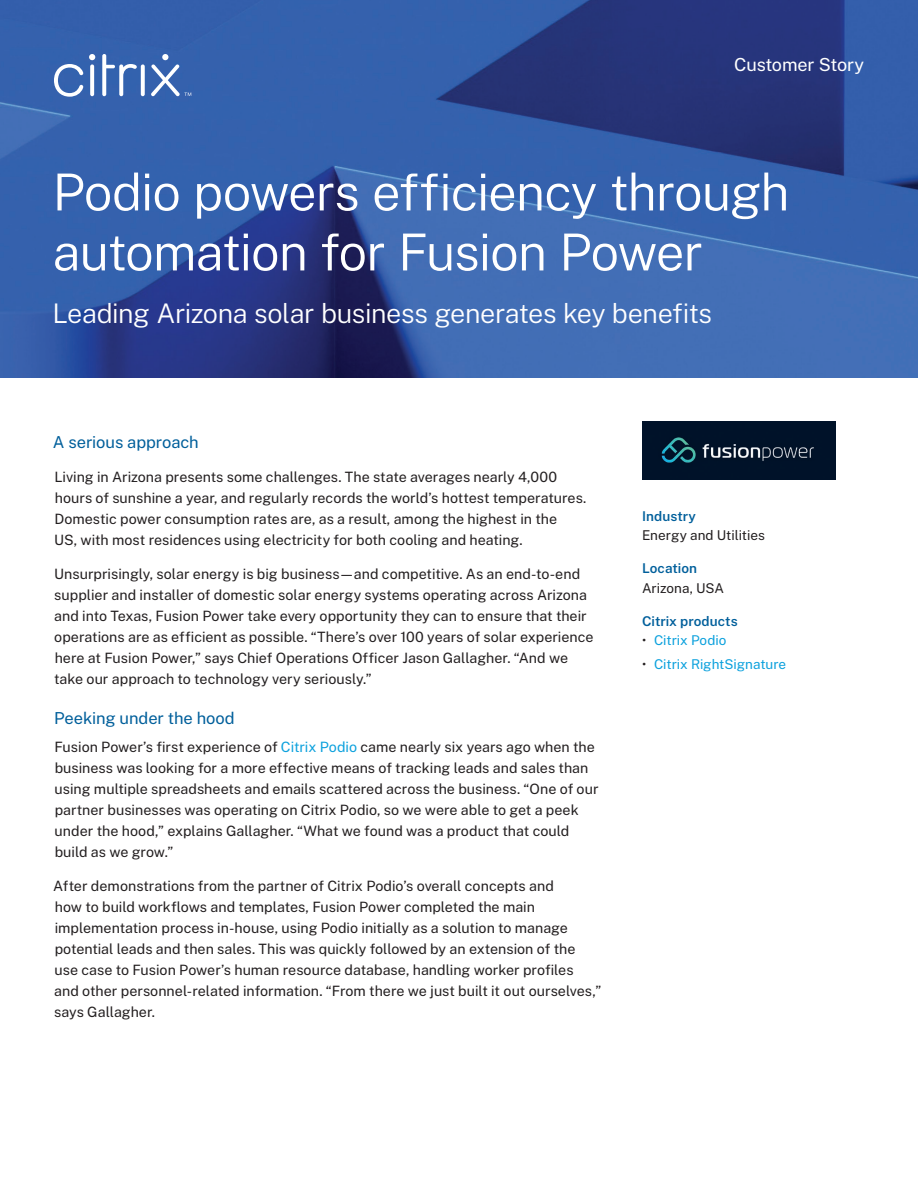
<style>
.page{position:relative;width:918px;height:1188px;background:#fff}
.page>*{position:absolute;margin:0;border:0;box-sizing:border-box;transform-origin:0 0}
.t1{font:300 51px/60px "Public Sans";letter-spacing:-.02em;color:#fff}
.Body{font:300 27px "Public Sans";letter-spacing:-.015em;color:#fff}
.t2{font:18px "Public Sans";letter-spacing:-.01em;color:#fff}
.Subhead_L3{font:16.5px "Public Sans";letter-spacing:-.005em;color:#005f9b}
.Body-2{font:14.25px/21px "Public Sans";color:#231f20}
.Body-3{font:13.5px "Public Sans";letter-spacing:-.005em;color:#0ca1dd}
.Body-4{font:600 13.5px "Public Sans";letter-spacing:.005em;color:#005f9b}
.Body-5{font:13.5px "Public Sans";color:#231f20}
.s1{color:#0ca1dd}
.s2{color:#231f20}
</style>
<div class="page">
<img style="left:0;top:0;width:918px;height:378px">
<img style="left:643px;top:422px;width:193px;height:58px">
<svg style="left:54px;top:64px;width:29px;height:33px"></svg>
<svg style="left:102px;top:54px;width:35px;height:42px"></svg>
<svg style="left:141px;top:64px;width:4px;height:32px"></svg>
<svg style="left:90px;top:64px;width:4px;height:32px"></svg>
<svg style="left:89px;top:54px;width:6px;height:6px"></svg>
<svg style="left:151px;top:54px;width:40px;height:42px;background:#5a7ebc"></svg>
<p class="t2" style="left:734px;top:51px;width:131px">Customer Story</p>
<p class="t1" style="left:52px;top:159px;width:739px">Podio powers efficiency through automation for Fusion Power</p>
<p class="Body" style="left:52px;top:293px;width:661px">Leading Arizona solar business generates key benefits</p>
<p class="Subhead_L3" style="left:53px;top:430px;width:147px">A serious approach</p>
<p class="Body-2" style="left:54px;top:465px;width:534px">Living in Arizona presents some challenges. The state averages nearly 4,000 hours of sunshine a year, and regularly records the world’s hottest temperatures.<br>Domestic power consumption rates are, as a result, among the highest in the<br>US, with most residences using electricity for both cooling and heating.</p>
<p class="Body-2" style="left:54px;top:562px;width:541px">Unsurprisingly, solar energy is big business—and competitive. As an end-to-end supplier and installer of domestic solar energy systems operating across Arizona and into Texas, Fusion Power take every opportunity they can to ensure that their operations are as efficient as possible. “There’s over 100 years of solar experience here at Fusion Power,” says Chief Operations Officer Jason Gallagher. “And we take our approach to technology very seriously.”</p>
<p class="Subhead_L3" style="left:54px;top:706px;width:182px">Peeking under the hood</p>
<p class="Body-2" style="left:54px;top:735px;width:546px">Fusion Power’s first experience of <span class="s1">Citrix Podio</span> came nearly six years ago when the business was looking for a more effective means of tracking leads and sales than using multiple spreadsheets and emails scattered across the business. “One of our partner businesses was operating on Citrix Podio, so we were able to get a peek under the hood,” explains Gallagher. “What we found was a product that could build as we grow.”</p>
<p class="Body-2" style="left:53px;top:874px;width:550px">After demonstrations from the partner of Citrix Podio’s overall concepts and<br>how to build workflows and templates, Fusion Power completed the main implementation process in-house, using Podio initially as a solution to manage potential leads and then sales. This was quickly followed by an extension of the<br>use case to Fusion Power’s human resource database, handling worker profiles<br>and other personnel-related information. “From there we just built it out ourselves,” says Gallagher.</p>
<p class="Body-4" style="left:642px;top:506px;width:55px">Industry</p>
<p class="Body-5" style="left:642px;top:525px;width:124px">Energy and Utilities</p>
<p class="Body-4" style="left:642px;top:558px;width:57px">Location</p>
<p class="Body-5" style="left:642px;top:578px;width:84px">Arizona, USA</p>
<p class="Body-4" style="left:642px;top:611px;width:97px">Citrix products</p>
<p class="Body-3" style="left:642px;top:630px;width:86px"><span class="s2">•</span> Citrix Podio</p>
<p class="Body-3" style="left:642px;top:654px;width:146px"><span class="s2">•</span> Citrix RightSignature</p>
</div>
